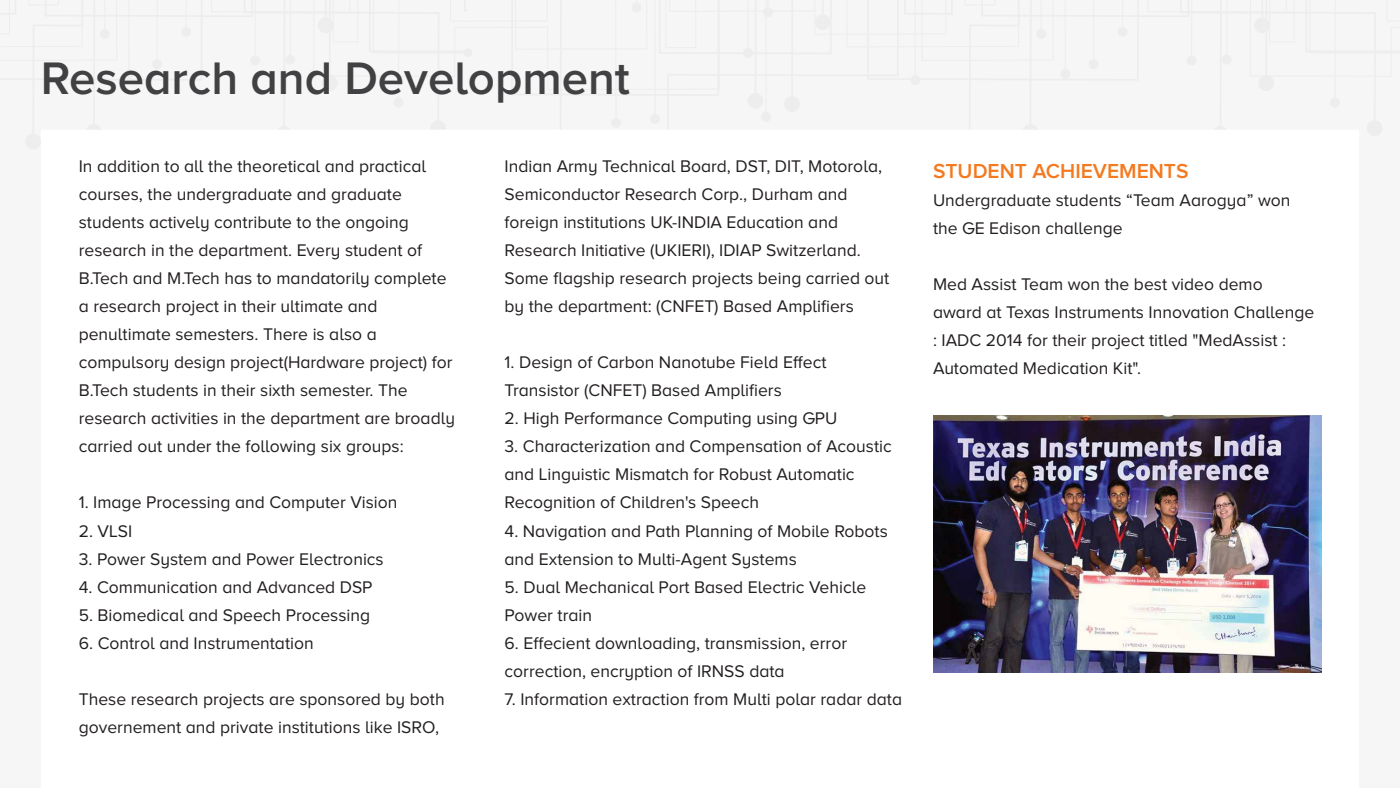
<style>
.page{position:relative;width:1400px;height:788px;background:#f6f6f6}
.page>*{position:absolute;margin:0;border:0;box-sizing:border-box;transform-origin:0 0}
.t1{font:600 47.25px "Proxima Nova A";color:#414042}
.t2{font:600 21px "Proxima Nova A";color:#f47a20}
.t3{font:17.5px/28px "Proxima Nova A";color:#231f20}
</style>
<div class="page">
<div style="left:41px;top:130px;width:1318px;height:658px;background:#fff;border-radius:2px"></div>
<img style="left:933px;top:416px;width:388px;height:257px">
<h1 class="t1" style="left:41px;top:52px;width:591px">Research and Development</h1>
<p class="t3" style="left:79px;top:152px;width:378px">In addition to all the theoretical and practical courses, the undergraduate and graduate students actively contribute to the ongoing research in the department. Every student of B.Tech and M.Tech has to mandatorily complete a research project in their ultimate and penultimate semesters. There is also a compulsory design project(Hardware project) for B.Tech students in their sixth semester. The research activities in the department are broadly carried out under the following six groups:</p>
<p class="t3" style="left:79px;top:488px;width:320px">1. Image Processing and Computer Vision</p>
<p class="t3" style="left:79px;top:516px;width:55px">2. VLSI</p>
<p class="t3" style="left:79px;top:544px;width:307px">3. Power System and Power Electronics</p>
<p class="t3" style="left:79px;top:572px;width:295px">4. Communication and Advanced DSP</p>
<p class="t3" style="left:79px;top:600px;width:293px">5. Biomedical and Speech Processing</p>
<p class="t3" style="left:79px;top:628px;width:237px">6. Control and Instrumentation</p>
<p class="t3" style="left:79px;top:684px;width:367px">These research projects are sponsored by both governement and private institutions like ISRO,</p>
<p class="t3" style="left:505px;top:152px;width:386px">Indian Army Technical Board, DST, DIT, Motorola, Semiconductor Research Corp., Durham and foreign institutions UK-INDIA Education and Research Initiative (UKIERI), IDIAP Switzerland.<br>Some flagship research projects being carried out by the department: (CNFET) Based Amplifiers</p>
<p class="t3" style="left:505px;top:348px;width:324px">1. Design of Carbon Nanotube Field Effect<br>Transistor (CNFET) Based Amplifiers</p>
<p class="t3" style="left:505px;top:404px;width:334px">2. High Performance Computing using GPU</p>
<p class="t3" style="left:505px;top:432px;width:389px">3. Characterization and Compensation of Acoustic and Linguistic Mismatch for Robust Automatic<br>Recognition of Children's Speech</p>
<p class="t3" style="left:505px;top:516px;width:385px">4. Navigation and Path Planning of Mobile Robots and Extension to Multi-Agent Systems</p>
<p class="t3" style="left:505px;top:572px;width:363px">5. Dual Mechanical Port Based Electric Vehicle<br>Power train</p>
<p class="t3" style="left:505px;top:628px;width:344px">6. Effecient downloading, transmission, error correction, encryption of IRNSS data</p>
<p class="t3" style="left:505px;top:684px;width:399px">7. Information extraction from Multi polar radar data</p>
<p class="t2" style="left:933px;top:159px;width:257px">STUDENT ACHIEVEMENTS</p>
<p class="t3" style="left:933px;top:186px;width:359px">Undergraduate students “Team Aarogya” won the GE Edison challenge</p>
<p class="t3" style="left:933px;top:270px;width:383px">Med Assist Team won the best video demo award at Texas Instruments Innovation Challenge : IADC 2014 for their project titled "MedAssist :<br>Automated Medication Kit".</p>
</div>
